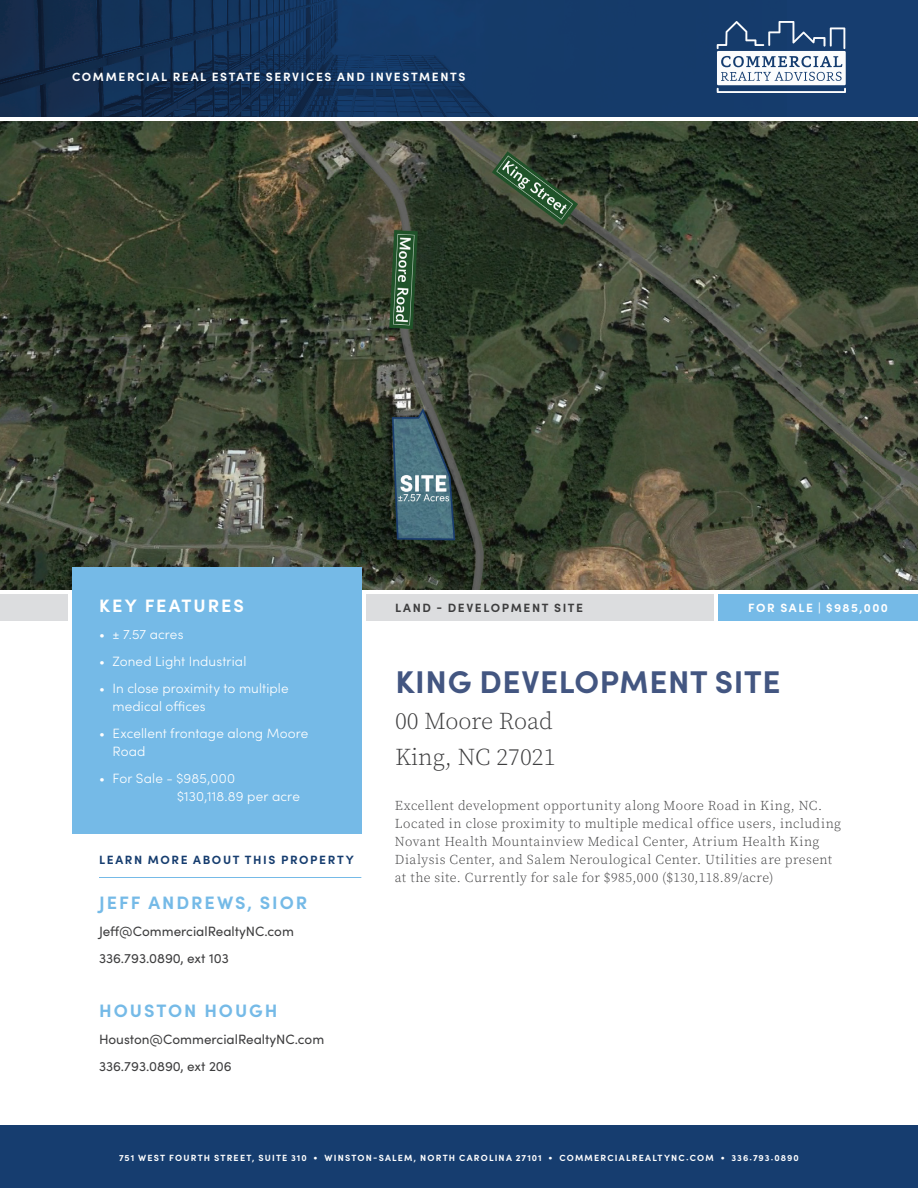
<style>
.page{position:relative;width:918px;height:1188px;background:#fff}
.page>*{position:absolute;margin:0;border:0;box-sizing:border-box;transform-origin:0 0}
.t1{font:700 31.5px "Sofia Pro";letter-spacing:.02em;color:#435681}
.t2{font:300 24px/36px "Source Serif Pro";color:#3e3e3f}
.t3{font:700 18px "Sofia Pro";letter-spacing:.11em;color:#75bae7}
.t4{font:700 18px "Sofia Pro";letter-spacing:.11em;color:#fff}
.t5{font:300 13.5px/18px "Source Serif Pro";letter-spacing:.03em;color:#3e3e3f}
.t6{font:300 13.5px/18px "Sofia Pro";letter-spacing:.01em;color:#fff}
.t7{font:13.5px/27px "Sofia Pro";color:#3e3e3f}
.t8{font:700 12px "Sofia Pro";letter-spacing:.135em;color:#fff}
.t9{font:700 12px "Sofia Pro";letter-spacing:.135em;color:#163d6f}
.t10{font:700 12px "Sofia Pro";letter-spacing:.135em;color:#3e3e3f}
.t11{font:700 9px "Sofia Pro";letter-spacing:.135em;color:#fff}
</style>
<div class="page">
<img style="left:0;top:0;width:918px;height:117px">
<img style="left:0;top:122px;width:918px;height:468px">
<div style="left:366px;top:594px;width:348px;height:27px;background:#dcdddf"></div>
<div style="left:0;top:594px;width:68px;height:27px;background:#dcdddf"></div>
<div style="left:718px;top:594px;width:200px;height:27px;background:#75bae7"></div>
<div style="left:717px;top:51px;width:129px;height:34px;background:#fbfcfd"></div>
<svg style="left:721px;top:56px;width:121px;height:25px"></svg>
<svg style="left:717px;top:88px;width:129px;height:5px"></svg>
<svg style="left:717px;top:21px;width:128px;height:28px;background:#335580"></svg>
<hr style="left:99px;top:877px;width:262px;height:1px;background:#75bae7">
<div style="left:0;top:1125px;width:918px;height:63px;background:#163d6f"></div>
<div style="left:72px;top:567px;width:289px;height:267px;background:#75bae7"></div>
<p class="t8" style="left:72px;top:68px;width:395px">COMMERCIAL REAL ESTATE SERVICES AND INVESTMENTS</p>
<h3 class="t4" style="left:99px;top:592px;width:146px">KEY FEATURES</h3>
<p class="t6" style="left:99px;top:625px;width:86px">• ± 7.57 acres</p>
<p class="t6" style="left:99px;top:652px;width:149px">• Zoned Light Industrial</p>
<p class="t6" style="left:113px;top:679px;width:178px;text-indent:-14px">• In close proximity to multiple medical offices</p>
<p class="t6" style="left:113px;top:724px;width:197px;text-indent:-14px">• Excellent frontage along Moore<br>Road</p>
<p class="t6" style="left:177px;top:769px;width:124px;text-indent:-78px">• For Sale - $985,000 $130,118.89 per acre</p>
<p class="t9" style="left:99px;top:851px;width:256px">LEARN MORE ABOUT THIS PROPERTY</p>
<h3 class="t3" style="left:99px;top:889px;width:210px">JEFF ANDREWS, SIOR</h3>
<p class="t7" style="left:99px;top:917px;width:196px">Jeff@CommercialRealtyNC.com<br>336.793.0890, ext 103</p>
<h3 class="t3" style="left:99px;top:997px;width:180px">HOUSTON HOUGH</h3>
<p class="t7" style="left:99px;top:1025px;width:227px">Houston@CommercialRealtyNC.com<br>336.793.0890, ext 206</p>
<p class="t10" style="left:395px;top:599px;width:189px">LAND - DEVELOPMENT SITE</p>
<p class="t8" style="left:748px;top:599px;width:141px">FOR SALE | $985,000</p>
<h1 class="t1" style="left:395px;top:658px;width:387px">KING DEVELOPMENT SITE</h1>
<h2 class="t2" style="left:395px;top:703px;width:162px">00 Moore Road<br>King, NC 27021</h2>
<p class="t5" style="left:395px;top:797px;width:448px">Excellent development opportunity along Moore Road in King, NC.<br>Located in close proximity to multiple medical office users, including Novant Health Mountainview Medical Center, Atrium Health King Dialysis Center, and Salem Neroulogical Center. Utilities are present at the site. Currently for sale for $985,000 ($130,118.89/acre)</p>
<p class="t11" style="left:119px;top:1151px;width:681px">751 WEST FOURTH STREET, SUITE 310 • WINSTON-SALEM, NORTH CAROLINA 27101 • COMMERCIALREALTYNC.COM • 336.793.0890</p>
</div>
